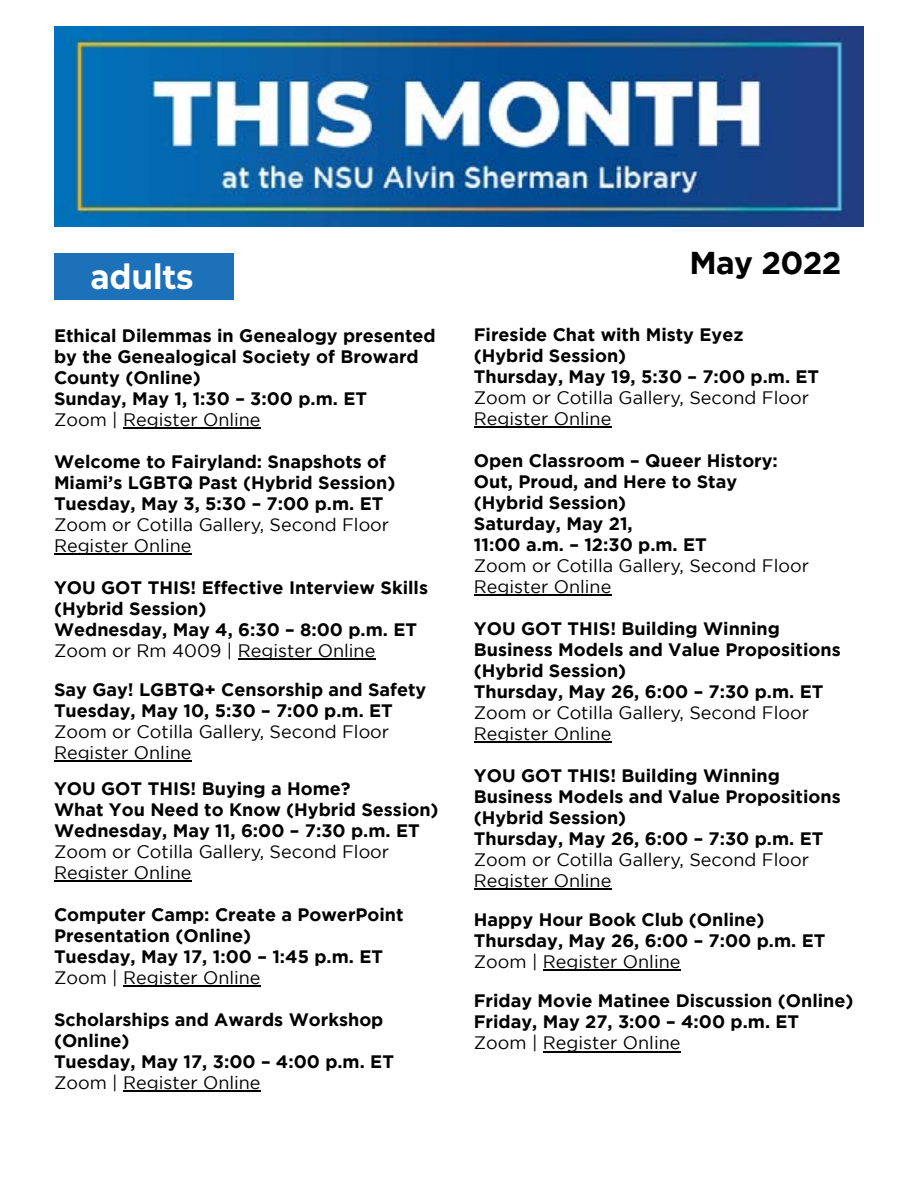
<style>
.page{position:relative;width:918px;height:1188px;background:#fff}
.page>*{position:absolute;margin:0;border:0;box-sizing:border-box;transform-origin:0 0}
.t1{font:700 34.65px "Montserrat";color:#fff;scale:.91 1}
.t2{font:700 31.5px "Gotham";letter-spacing:-.02em;color:#000}
.t3{font:700 18px/21px "Gotham";color:#000}
.t4{font:18px/21px "Gotham";color:#000}
</style>
<div class="page">
<hr style="left:123px;top:1091px;width:138px;height:1px;background:#000">
<hr style="left:123px;top:986px;width:138px;height:1px;background:#000">
<hr style="left:54px;top:881px;width:138px;height:1px;background:#000">
<hr style="left:54px;top:761px;width:138px;height:1px;background:#000">
<hr style="left:238px;top:658px;width:137px;height:2px;background:#000">
<hr style="left:54px;top:553px;width:138px;height:2px;background:#000">
<hr style="left:123px;top:427px;width:138px;height:2px;background:#000">
<div style="left:54px;top:253px;width:179px;height:47px;background:#1d71b9"></div>
<hr style="left:543px;top:1051px;width:137px;height:1px;background:#000">
<hr style="left:543px;top:970px;width:137px;height:1px;background:#000">
<hr style="left:474px;top:889px;width:137px;height:1px;background:#000">
<hr style="left:474px;top:742px;width:137px;height:1px;background:#000">
<hr style="left:474px;top:595px;width:137px;height:1px;background:#000">
<hr style="left:474px;top:427px;width:137px;height:1px;background:#000">
<img style="left:54px;top:27px;width:809px;height:200px">
<h1 class="t1" style="left:90px;top:252px;width:114px">adults</h1>
<h2 class="t2" style="left:690px;top:245px;width:153px">May 2022</h2>
<p class="t3" style="left:474px;top:324px;width:347px">Fireside Chat with Misty Eyez<br>(Hybrid Session)<br>Thursday, May 19, 5:30 – 7:00 p.m. ET</p>
<p class="t4" style="left:474px;top:387px;width:337px">Zoom or Cotilla Gallery, Second Floor<br>Register Online</p>
<p class="t3" style="left:474px;top:450px;width:306px">Open Classroom – Queer History:<br>Out, Proud, and Here to Stay (Hybrid Session)<br>Saturday, May 21,<br>11:00 a.m. – 12:30 p.m. ET</p>
<p class="t4" style="left:474px;top:555px;width:337px">Zoom or Cotilla Gallery, Second Floor<br>Register Online</p>
<p class="t3" style="left:474px;top:618px;width:368px">YOU GOT THIS! Building Winning<br>Business Models and Value Propositions (Hybrid Session)<br>Thursday, May 26, 6:00 – 7:30 p.m. ET</p>
<p class="t4" style="left:474px;top:702px;width:337px">Zoom or Cotilla Gallery, Second Floor<br>Register Online</p>
<p class="t3" style="left:474px;top:765px;width:368px">YOU GOT THIS! Building Winning<br>Business Models and Value Propositions (Hybrid Session)<br>Thursday, May 26, 6:00 – 7:30 p.m. ET</p>
<p class="t4" style="left:474px;top:849px;width:337px">Zoom or Cotilla Gallery, Second Floor<br>Register Online</p>
<p class="t3" style="left:474px;top:909px;width:353px">Happy Hour Book Club (Online)<br>Thursday, May 26, 6:00 – 7:00 p.m. ET</p>
<p class="t4" style="left:474px;top:951px;width:208px">Zoom | Register Online</p>
<p class="t3" style="left:474px;top:990px;width:381px">Friday Movie Matinee Discussion (Online)<br>Friday, May 27, 3:00 – 4:00 p.m. ET</p>
<p class="t4" style="left:474px;top:1032px;width:208px">Zoom | Register Online</p>
<p class="t3" style="left:54px;top:324px;width:383px">Ethical Dilemmas in Genealogy presented by the Genealogical Society of Broward<br>County (Online)<br>Sunday, May 1, 1:30 – 3:00 p.m. ET</p>
<p class="t4" style="left:54px;top:409px;width:208px">Zoom | Register Online</p>
<p class="t3" style="left:54px;top:450px;width:343px">Welcome to Fairyland: Snapshots of<br>Miami’s LGBTQ Past (Hybrid Session)<br>Tuesday, May 3, 5:30 – 7:00 p.m. ET</p>
<p class="t4" style="left:54px;top:514px;width:337px">Zoom or Cotilla Gallery, Second Floor<br>Register Online</p>
<p class="t3" style="left:54px;top:576px;width:376px">YOU GOT THIS! Effective Interview Skills (Hybrid Session)<br>Wednesday, May 4, 6:30 – 8:00 p.m. ET</p>
<p class="t4" style="left:54px;top:640px;width:323px">Zoom or Rm 4009 | Register Online</p>
<p class="t3" style="left:54px;top:678px;width:374px">Say Gay! LGBTQ+ Censorship and Safety<br>Tuesday, May 10, 5:30 – 7:00 p.m. ET</p>
<p class="t4" style="left:54px;top:721px;width:337px">Zoom or Cotilla Gallery, Second Floor<br>Register Online</p>
<p class="t3" style="left:54px;top:777px;width:386px">YOU GOT THIS! Buying a Home?<br>What You Need to Know (Hybrid Session)<br>Wednesday, May 11, 6:00 – 7:30 p.m. ET</p>
<p class="t4" style="left:54px;top:841px;width:337px">Zoom or Cotilla Gallery, Second Floor<br>Register Online</p>
<p class="t3" style="left:54px;top:903px;width:351px">Computer Camp: Create a PowerPoint<br>Presentation (Online)<br>Tuesday, May 17, 1:00 – 1:45 p.m. ET</p>
<p class="t4" style="left:54px;top:967px;width:208px">Zoom | Register Online</p>
<p class="t3" style="left:54px;top:1008px;width:342px">Scholarships and Awards Workshop (Online)<br>Tuesday, May 17, 3:00 – 4:00 p.m. ET</p>
<p class="t4" style="left:54px;top:1072px;width:208px">Zoom | Register Online</p>
</div>
